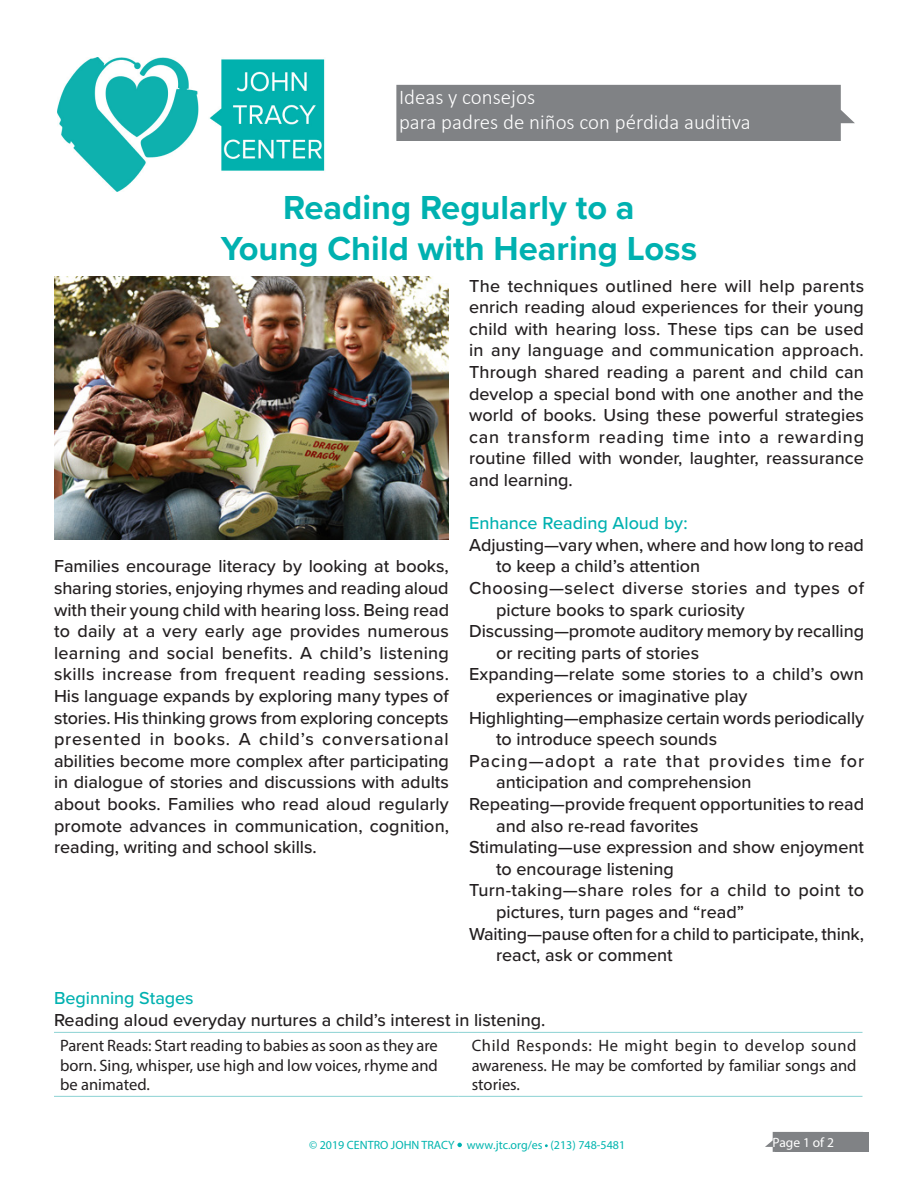
<style>
.page{position:relative;width:918px;height:1188px;background:#fff}
.page>*{position:absolute;margin:0;border:0;box-sizing:border-box;transform-origin:0 0}
.TITLE__Special_Paper{font:700 34.5px/41.4px "Proxima Nova";color:#00b1b0;text-align:center}
.t1{font:300 21px/25.2px "Calibri";color:#fff}
.Body_Text{font:500 18px/21.6px "Proxima Nova";color:#231f20}
.Body_Text-2{font:500 18px/21.6px "Proxima Nova";letter-spacing:.03em;color:#231f20}
.Body_Text-3{font:500 18px/21.6px "Proxima Nova";letter-spacing:.02em;color:#231f20}
.Body_Text-4{font:500 18px/21.6px "Proxima Nova";letter-spacing:.045em;color:#231f20}
.Subhead_2{font:500 18px "Proxima Nova";letter-spacing:-.005em;color:#00b1b0}
.Body_Text-5{font:500 18px "Proxima Nova";color:#00b1b0}
.Body_Text-6{font:16.5px/19.8px "Myriad Pro";color:#231f20;text-align:justify}
.Parent_s_writing{font:13.5px "Myriad Pro";color:#fff}
.t2{font:12px "Myriad Pro";color:#00b5af}
</style>
<div class="page">
<img style="left:57px;top:58px;width:268px;height:134px">
<div style="left:396px;top:85px;width:459px;height:56px;background:#808285"></div>
<svg style="left:457px;top:1143px;width:5px;height:4px"></svg>
<img style="left:54px;top:277px;width:395px;height:263px">
<hr style="left:54px;top:1032px;width:404px;height:1px;background:#8bd2d3">
<hr style="left:458px;top:1032px;width:404px;height:1px;background:#8bd2d3">
<hr style="left:54px;top:1096px;width:404px;height:1px;background:#8bd2d3">
<hr style="left:458px;top:1096px;width:404px;height:1px;background:#8bd2d3">
<svg style="left:765px;top:1132px;width:10px;height:20px"></svg>
<div style="left:775px;top:1132px;width:94px;height:20px;background:#808285"></div>
<p class="t1" style="left:399px;top:84px;width:353px">Ideas y consejos<br>para padres de niños con pérdida auditiva</p>
<p class="TITLE__Special_Paper" style="left:221px;top:186px;width:478px">Reading Regularly to a<br>Young Child with Hearing Loss</p>
<p class="Body_Text" style="left:54px;top:555px;width:397px;text-align:justify">Families encourage literacy by looking at books, sharing stories, enjoying rhymes and reading aloud with their young child with hearing loss. Being read to daily at a very early age provides numerous learning and social benefits. A child’s listening skills increase from frequent reading sessions.<br>His language expands by exploring many types of stories. His thinking grows from exploring concepts presented in books. A child’s conversational abilities become more complex after participating in dialogue of stories and discussions with adults about books. Families who read aloud regularly promote advances in communication, cognition, reading, writing and school skills.</p>
<p class="Body_Text" style="left:469px;top:274px;width:396px;text-align:justify">The techniques outlined here will help parents enrich reading aloud experiences for their young child with hearing loss. These tips can be used in any language and communication approach.<br>Through shared reading a parent and child can develop a special bond with one another and the world of books. Using these powerful strategies can transform reading time into a rewarding routine filled with wonder, laughter, reassurance and learning.</p>
<p class="Subhead_2" style="left:469px;top:510px;width:220px">Enhance Reading Aloud by:</p>
<p class="Body_Text" style="left:496px;top:533px;width:369px;text-indent:-27px">Adjusting—vary when, where and how long to read to keep a child’s attention</p>
<p class="Body_Text-2" style="left:496px;top:577px;width:369px;text-indent:-27px">Choosing—select diverse stories and types of picture books to spark curiosity</p>
<p class="Body_Text" style="left:496px;top:620px;width:369px;text-indent:-27px">Discussing—promote auditory memory by recalling or reciting parts of stories</p>
<p class="Body_Text" style="left:496px;top:663px;width:369px;text-indent:-27px">Expanding—relate some stories to a child’s own experiences or imaginative play</p>
<p class="Body_Text" style="left:496px;top:706px;width:369px;text-indent:-27px">Highlighting—emphasize certain words periodically to introduce speech sounds</p>
<p class="Body_Text-4" style="left:496px;top:749px;width:370px;text-indent:-27px">Pacing—adopt a rate that provides time for anticipation and comprehension</p>
<p class="Body_Text" style="left:496px;top:793px;width:370px;text-indent:-27px">Repeating—provide frequent opportunities to read and also re-read favorites</p>
<p class="Body_Text" style="left:496px;top:836px;width:369px;text-indent:-27px">Stimulating—use expression and show enjoyment to encourage listening</p>
<p class="Body_Text-3" style="left:496px;top:879px;width:370px;text-indent:-27px">Turn-taking—share roles for a child to point to pictures, turn pages and “read”</p>
<p class="Body_Text" style="left:496px;top:922px;width:369px;text-indent:-27px">Waiting—pause often for a child to participate, think, react, ask or comment</p>
<p class="Body_Text-5" style="left:54px;top:985px;width:141px">Beginning Stages</p>
<p class="Body_Text" style="left:54px;top:1009px;width:493px">Reading aloud everyday nurtures a child’s interest in listening.</p>
<p class="Body_Text-6" style="left:60px;top:1035px;width:379px">Parent Reads: Start reading to babies as soon as they are born. Sing, whisper, use high and low voices, rhyme and be animated.</p>
<p class="Body_Text-6" style="left:472px;top:1035px;width:386px">Child Responds: He might begin to develop sound awareness. He may be comforted by familiar songs and stories.</p>
<p class="t2" style="left:309px;top:1137px;width:318px">© 2019 CENTRO JOHN TRACY www.jtc.org/es (213) 748-5481</p>
<p class="Parent_s_writing" style="left:773px;top:1134px;width:63px">Page 1 of 2</p>
</div>
